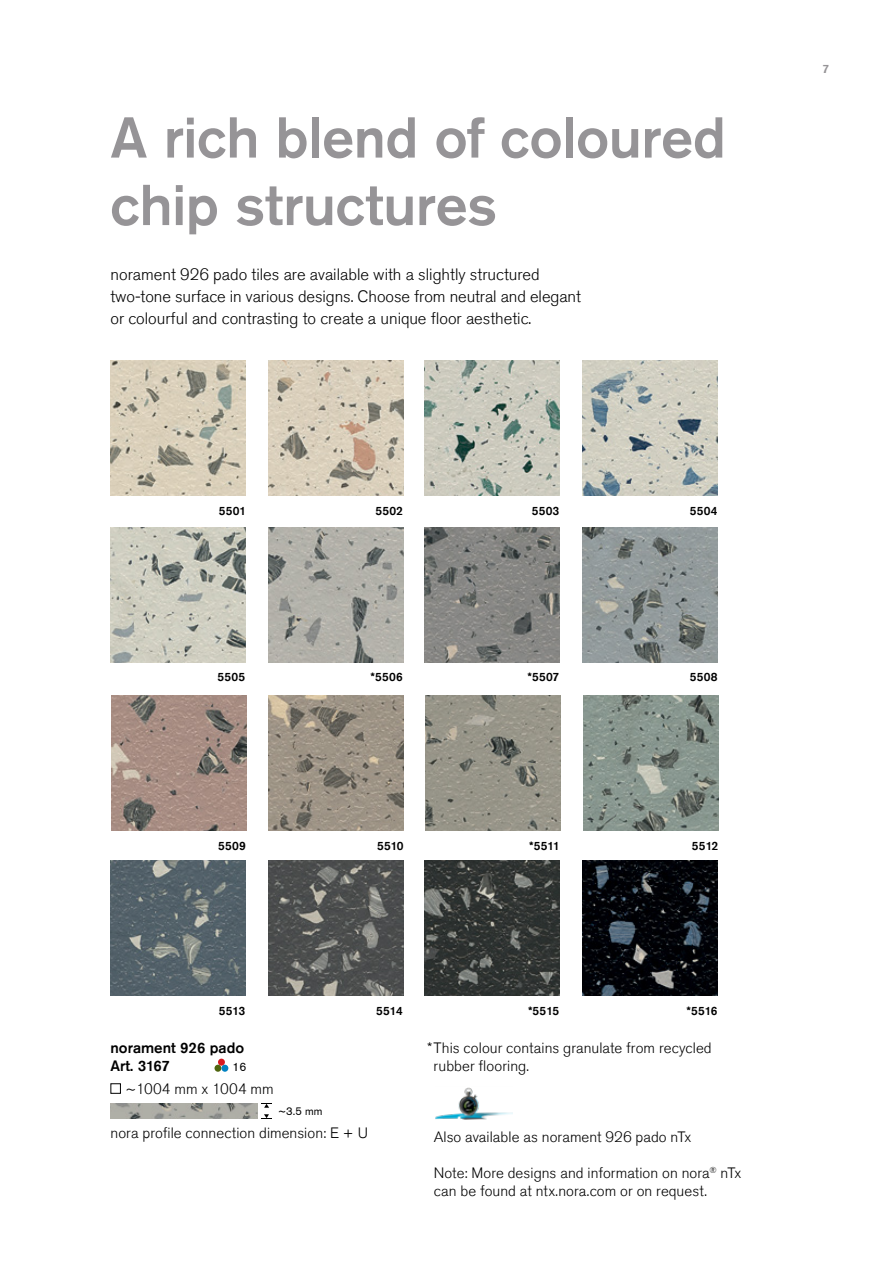
<style>
.page{position:relative;width:893px;height:1263px;background:#fff}
.page>*{position:absolute;margin:0;border:0;box-sizing:border-box;transform-origin:0 0}
.t1{font:500 57px/67.5px "Akzidenz Grotesk Pro";letter-spacing:-.01em;color:#969497}
.t2{font:300 16.5px/21.8px "Akzidenz Grotesk Pro";color:#000}
.t3{font:300 15px/18px "Akzidenz Grotesk Pro";letter-spacing:.005em;color:#000}
.t4{font:500 15px/18px "Akzidenz Grotesk Pro";color:#000}
.t5{font:500 12px "Akzidenz Grotesk Pro";letter-spacing:.02em;color:#000}
.t6{font:12px "Myriad Pro";color:#000}
.t7{font:12px "Akzidenz Grotesk Pro";color:#000}
.t8{font:500 12px "Akzidenz Grotesk Pro";color:#969497}
.t9{font:11.25px "Akzidenz Grotesk Pro";color:#000}
</style>
<div class="page">
<img style="left:269px;top:696px;width:135px;height:135px">
<img style="left:111px;top:696px;width:135px;height:135px">
<img style="left:425px;top:696px;width:135px;height:135px">
<img style="left:584px;top:696px;width:135px;height:135px">
<img style="left:111px;top:528px;width:135px;height:135px">
<img style="left:425px;top:528px;width:135px;height:135px">
<img style="left:583px;top:528px;width:135px;height:135px">
<img style="left:268px;top:361px;width:135px;height:135px">
<img style="left:111px;top:361px;width:135px;height:135px">
<img style="left:425px;top:361px;width:135px;height:135px">
<img style="left:583px;top:361px;width:135px;height:135px">
<img style="left:268px;top:861px;width:135px;height:135px">
<img style="left:111px;top:861px;width:135px;height:135px">
<img style="left:425px;top:861px;width:135px;height:135px">
<img style="left:583px;top:861px;width:135px;height:135px">
<img style="left:268px;top:528px;width:135px;height:135px">
<img style="left:435px;top:1087px;width:77px;height:33px">
<div style="left:111px;top:1083px;width:10px;height:10px;border:1px solid #000"></div>
<svg style="left:261px;top:1114px;width:11px;height:5px"></svg>
<svg style="left:261px;top:1103px;width:11px;height:5px"></svg>
<img style="left:111px;top:1103px;width:146px;height:15px">
<div style="left:218px;top:1059px;width:7px;height:7px;background:#d71920;border-radius:50%"></div>
<div style="left:214px;top:1065px;width:7px;height:7px;background:#4f650e;border-radius:50%"></div>
<div style="left:221px;top:1065px;width:7px;height:7px;background:#0082c2;border-radius:50%"></div>
<h1 class="t1" style="left:111px;top:103px;width:617px">A rich blend of coloured chip structures</h1>
<p class="t2" style="left:111px;top:264px;width:472px">norament 926 pado tiles are available with a slightly structured two-tone surface in various designs. Choose from neutral and elegant or colourful and contrasting to create a unique floor aesthetic.</p>
<p class="t5" style="left:219px;top:503px;width:29px">5501</p>
<p class="t5" style="left:375px;top:503px;width:29px">5502</p>
<p class="t5" style="left:532px;top:503px;width:29px">5503</p>
<p class="t5" style="left:690px;top:503px;width:29px">5504</p>
<p class="t5" style="left:217px;top:669px;width:29px">5505</p>
<p class="t5" style="left:371px;top:669px;width:34px">*5506</p>
<p class="t5" style="left:528px;top:669px;width:33px">*5507</p>
<p class="t5" style="left:690px;top:669px;width:29px">5508</p>
<p class="t5" style="left:218px;top:838px;width:29px">5509</p>
<p class="t5" style="left:377px;top:838px;width:28px">5510</p>
<p class="t5" style="left:529px;top:838px;width:32px">*5511</p>
<p class="t5" style="left:692px;top:838px;width:28px">5512</p>
<p class="t5" style="left:219px;top:1003px;width:28px">5513</p>
<p class="t5" style="left:376px;top:1003px;width:28px">5514</p>
<p class="t5" style="left:528px;top:1003px;width:33px">*5515</p>
<p class="t5" style="left:687px;top:1003px;width:32px">*5516</p>
<p class="t6" style="left:119px;top:1038px;width:111px">nm_pado_3167_5506</p>
<p class="t4" style="left:111px;top:1038px;width:135px">norament 926 pado<br>Art. 3167</p>
<p class="t3" style="left:125px;top:1079px;width:150px">~1004 mm x 1004 mm</p>
<p class="t3" style="left:111px;top:1124px;width:259px">nora profile connection dimension: E + U</p>
<p class="t7" style="left:233px;top:1059px;width:15px">16</p>
<p class="t9" style="left:278px;top:1103px;width:46px">~3.5 mm</p>
<p class="t3" style="left:434px;top:1039px;width:280px;text-indent:-6px">*This colour contains granulate from recycled rubber flooring.</p>
<p class="t3" style="left:434px;top:1128px;width:259px">Also available as norament 926 pado nTx</p>
<p class="t3" style="left:434px;top:1164px;width:309px">Note: More designs and information on nora<sup>®</sup> nTx can be found at ntx.nora.com or on request.</p>
<p class="t8" style="left:822px;top:61px;width:8px">7</p>
</div>
